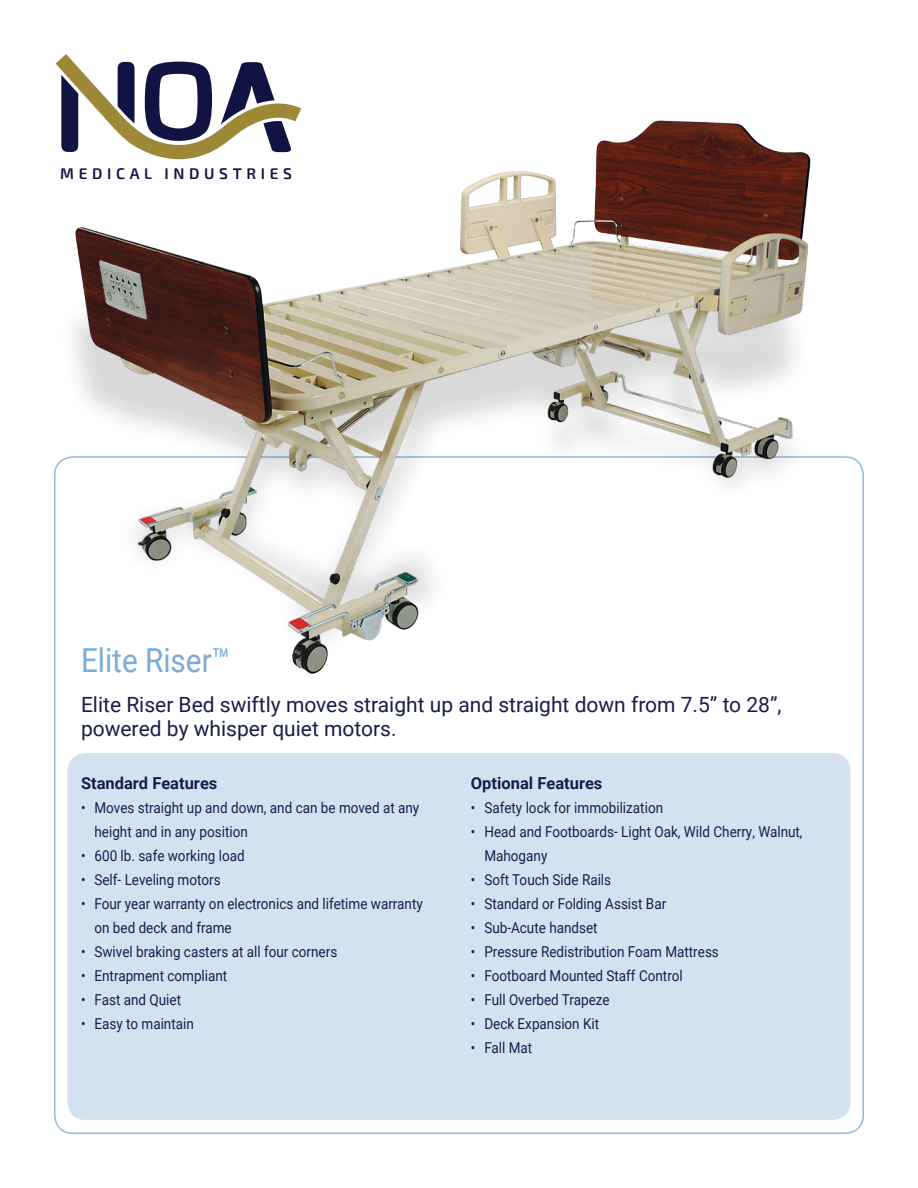
<style>
.page{position:relative;width:918px;height:1188px;background:#fff}
.page>*{position:absolute;margin:0;border:0;box-sizing:border-box;transform-origin:0 0}
.t1{font:33px "Roboto";color:#7cabd3;scale:.9 1}
.t2{font:21px/24px "Roboto";color:#191d4a}
.t3{font:700 16.5px "Roboto";color:#191d4a}
.t4{font:600 15.45px "Exo 2";letter-spacing:.3em;color:#111442}
.t5{font:15px/24px "Roboto";color:#191d4a;scale:.9 1}
</style>
<div class="page">
<div style="left:68px;top:753px;width:782px;height:367px;background:#d4e2f0;border-radius:18px"></div>
<img style="left:54px;top:63px;width:810px;height:627px">
<svg style="left:56px;top:54px;width:245px;height:105px"></svg>
<p class="t4" style="left:60px;top:164px;width:233px">MEDICAL INDUSTRIES</p>
<p class="t1" style="left:81px;top:637px;width:167px">Elite Riser™</p>
<p class="t2" style="left:81px;top:692px;width:702px">Elite Riser Bed swiftly moves straight up and straight down from 7.5” to 28”, powered by whisper quiet motors.</p>
<p class="t3" style="left:81px;top:771px;width:138px">Standard Features</p>
<p class="t5" style="left:81px;top:795px;width:377px">• Moves straight up and down, and can be moved at any</p>
<p class="t5" style="left:94px;top:819px;width:172px">height and in any position</p>
<p class="t5" style="left:81px;top:843px;width:183px">• 600 lb. safe working load</p>
<p class="t5" style="left:81px;top:867px;width:157px">• Self- Leveling motors</p>
<p class="t5" style="left:94px;top:891px;width:366px;text-indent:-14px">• Four year warranty on electronics and lifetime warranty on bed deck and frame</p>
<p class="t5" style="left:81px;top:939px;width:286px">• Swivel braking casters at all four corners</p>
<p class="t5" style="left:81px;top:963px;width:164px">• Entrapment compliant</p>
<p class="t5" style="left:81px;top:987px;width:113px">• Fast and Quiet</p>
<p class="t5" style="left:81px;top:1011px;width:127px">• Easy to maintain</p>
<p class="t3" style="left:471px;top:771px;width:133px">Optional Features</p>
<p class="t5" style="left:471px;top:795px;width:215px">• Safety lock for immobilization</p>
<p class="t5" style="left:484px;top:819px;width:355px;text-indent:-14px">• Head and Footboards- Light Oak, Wild Cherry, Walnut,<br>Mahogany</p>
<p class="t5" style="left:471px;top:867px;width:157px">• Soft Touch Side Rails</p>
<p class="t5" style="left:471px;top:891px;width:219px">• Standard or Folding Assist Bar</p>
<p class="t5" style="left:471px;top:915px;width:142px">• Sub-Acute handset</p>
<p class="t5" style="left:471px;top:939px;width:277px">• Pressure Redistribution Foam Mattress</p>
<p class="t5" style="left:471px;top:963px;width:237px">• Footboard Mounted Staff Control</p>
<p class="t5" style="left:471px;top:987px;width:156px">• Full Overbed Trapeze</p>
<p class="t5" style="left:471px;top:1011px;width:144px">• Deck Expansion Kit</p>
<p class="t5" style="left:471px;top:1035px;width:70px">• Fall Mat</p>
</div>
